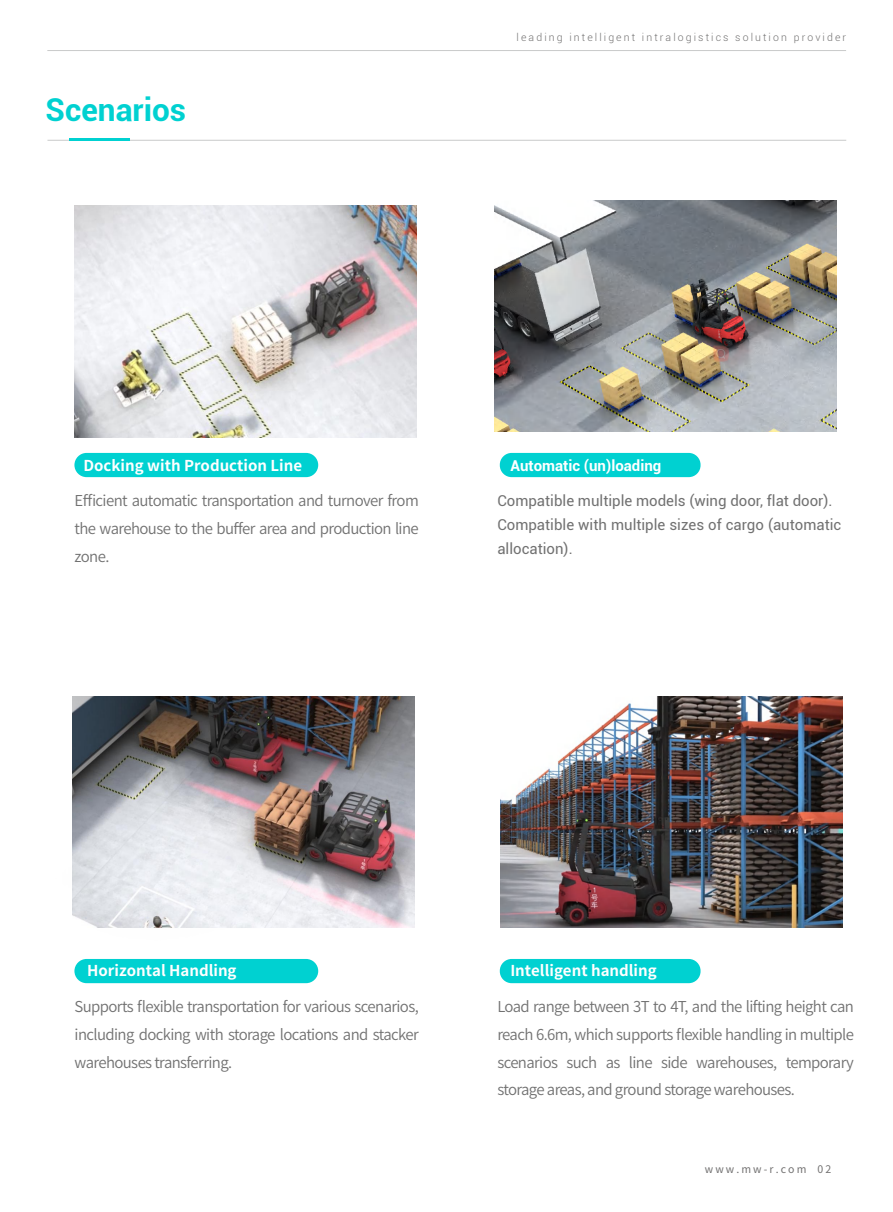
<style>
.page{position:relative;width:893px;height:1212px;background:#fff}
.page>*{position:absolute;margin:0;border:0;box-sizing:border-box;transform-origin:0 0}
.t1{font:700 31.5px "Roboto";color:#00d1d1}
.t2{font:15px/27.6px "Source Han Sans CN";letter-spacing:-.04em;color:#717171;text-align:justify}
.t3{font:15px/24px "Roboto";color:#717171}
.t4{font:700 15px "Source Han Sans CN";color:#fff}
.t5{font:700 15px "Roboto";color:#fff}
.t6{font:300 10.5px "Roboto";letter-spacing:.2em;color:#727171}
.t7{font:10.5px "Source Han Sans CN";letter-spacing:.2em;color:#727171}
</style>
<div class="page">
<img style="left:309px;top:139px;width:163px;height:118px">
<div style="left:74px;top:453px;width:244px;height:24px;background:#00d1d1;border-radius:12px"></div>
<div style="left:500px;top:453px;width:200px;height:24px;background:#00d1d1;border-radius:12px"></div>
<div style="left:74px;top:959px;width:244px;height:24px;background:#00d1d1;border-radius:12px"></div>
<div style="left:500px;top:959px;width:200px;height:24px;background:#00d1d1;border-radius:12px"></div>
<hr style="left:47px;top:140px;width:799px;height:1px;background:#c9caca">
<hr style="left:69px;top:138px;width:60px;height:2px;background:#00d1d1">
<hr style="left:47px;top:50px;width:799px;height:1px;background:#c9caca">
<img style="left:75px;top:206px;width:341px;height:231px">
<img style="left:72px;top:696px;width:342px;height:231px">
<img style="left:501px;top:696px;width:342px;height:231px">
<img style="left:494px;top:200px;width:342px;height:231px">
<h1 class="t1" style="left:46px;top:88px;width:142px">Scenarios</h1>
<p class="t6" style="left:517px;top:30px;width:331px">leading intelligent intralogistics solution provider</p>
<p class="t4" style="left:83px;top:457px;width:220px">Docking with Production Line</p>
<p class="t5" style="left:510px;top:455px;width:152px">Automatic (un)loading</p>
<p class="t2" style="left:75px;top:487px;width:346px">Efficient automatic transportation and turnover from the warehouse to the buffer area and production line zone.</p>
<p class="t3" style="left:497px;top:488px;width:346px">Compatible multiple models (wing door, flat door).<br>Compatible with multiple sizes of cargo (automatic allocation).</p>
<p class="t4" style="left:87px;top:962px;width:151px">Horizontal Handling</p>
<p class="t4" style="left:510px;top:962px;width:148px">Intelligent handling</p>
<p class="t2" style="left:75px;top:993px;width:346px">Supports flexible transportation for various scenarios, including docking with storage locations and stacker warehouses transferring.</p>
<p class="t2" style="left:497px;top:993px;width:358px">Load range between 3T to 4T, and the lifting height can reach 6.6m, which supports flexible handling in multiple scenarios such as line side warehouses, temporary storage areas, and ground storage warehouses.</p>
<p class="t7" style="left:705px;top:1163px;width:128px">www.mw-r.com 02</p>
</div>
